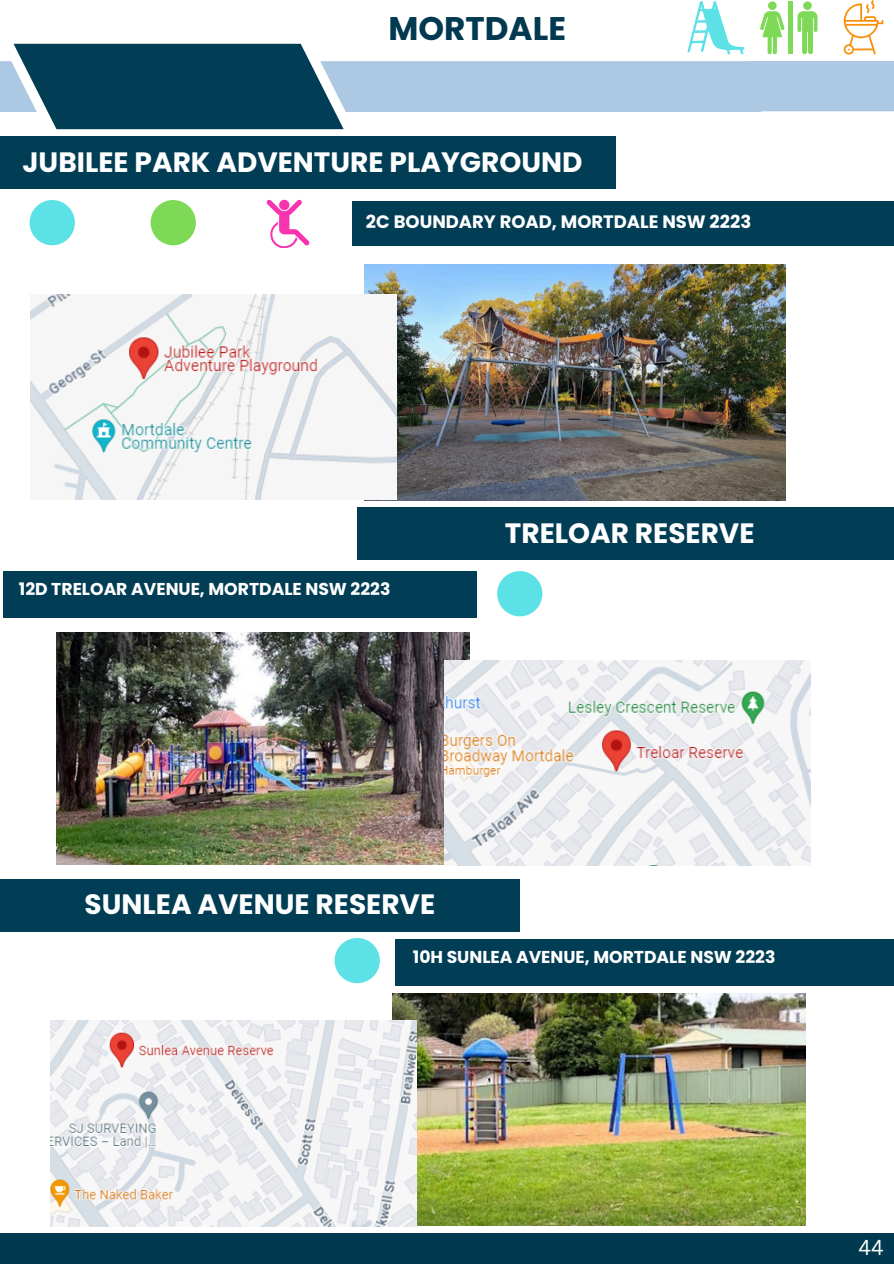
<style>
.page{position:relative;width:894px;height:1264px;background:#fff}
.page>*{position:absolute;margin:0;border:0;box-sizing:border-box;transform-origin:0 0}
.t1{font:700 32.7px "Poppins";color:#003950}
.t2{font:700 28.05px "Poppins";color:#fff}
.t3{font:21px "Canva Sans";color:#fff}
.t4{font:700 18px "Poppins";color:#fff}
.t5{font:700 17.25px "Poppins";color:#fff}
</style>
<div class="page">
<div style="left:0;top:136px;width:616px;height:52px;background:#013d55"></div>
<div style="left:357px;top:507px;width:536px;height:53px;background:#013d55"></div>
<div style="left:3px;top:571px;width:474px;height:46px;background:#013d55"></div>
<div style="left:0;top:879px;width:519px;height:52px;background:#013d55"></div>
<div style="left:395px;top:939px;width:498px;height:46px;background:#013d55"></div>
<div style="left:352px;top:201px;width:541px;height:45px;background:#013d55"></div>
<div style="left:497px;top:571px;width:45px;height:45px;background:#5ce1e6;border-radius:50%"></div>
<div style="left:334px;top:937px;width:46px;height:46px;background:#5ce1e6;border-radius:50%"></div>
<svg style="left:0;top:0;width:893px;height:129px"></svg>
<img style="left:365px;top:265px;width:419px;height:235px">
<img style="left:31px;top:294px;width:365px;height:206px">
<div style="left:30px;top:200px;width:45px;height:45px;background:#5ce1e6;border-radius:50%"></div>
<div style="left:150px;top:200px;width:46px;height:45px;background:#7ed957;border-radius:50%"></div>
<svg style="left:266px;top:200px;width:43px;height:48px"></svg>
<img style="left:56px;top:632px;width:413px;height:232px">
<img style="left:444px;top:660px;width:365px;height:205px">
<img style="left:393px;top:993px;width:412px;height:232px">
<img style="left:50px;top:1020px;width:366px;height:206px">
<div style="left:0;top:1233px;width:893px;height:30px;background:#003950"></div>
<p class="t1" style="left:388px;top:6px;width:179px">MORTDALE</p>
<p class="t2" style="left:22px;top:142px;width:561px">JUBILEE PARK ADVENTURE PLAYGROUND</p>
<h1 class="t4" style="left:366px;top:209px;width:387px">2C BOUNDARY ROAD, MORTDALE NSW 2223</h1>
<p class="t5" style="left:19px;top:577px;width:373px">12D TRELOAR AVENUE, MORTDALE NSW 2223</p>
<p class="t2" style="left:504px;top:513px;width:251px">TRELOAR RESERVE</p>
<p class="t2" style="left:84px;top:884px;width:352px">SUNLEA AVENUE RESERVE</p>
<p class="t5" style="left:413px;top:945px;width:364px">10H SUNLEA AVENUE, MORTDALE NSW 2223</p>
<p class="t3" style="left:858px;top:1232px;width:27px">44</p>
</div>
